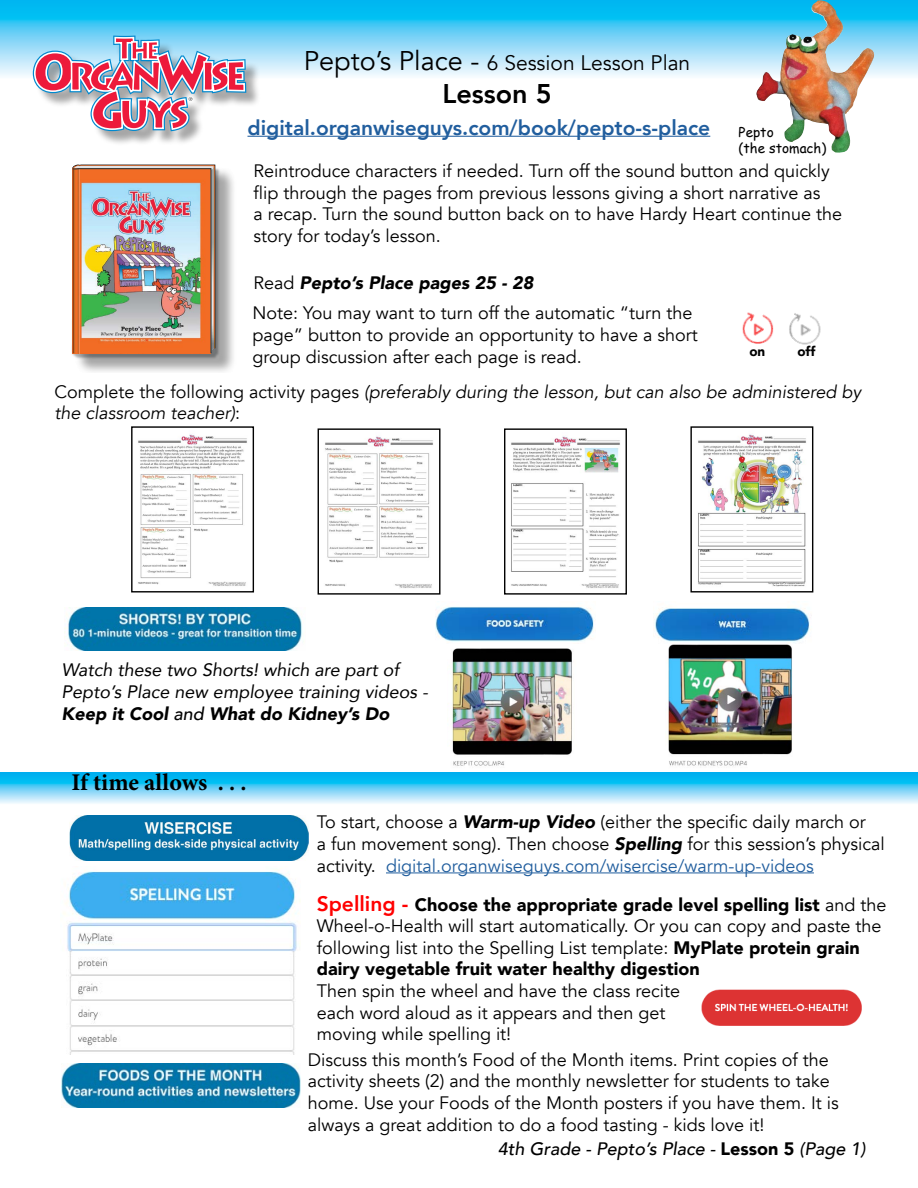
<style>
.page{position:relative;width:918px;height:1188px;background:#fff}
.page>*{position:absolute;margin:0;border:0;box-sizing:border-box;transform-origin:0 0}
.t1{font:800 27px "Avenir";color:#000}
.t2{font:700 24px "Minion Pro";color:#000}
.t3{font:800 21px "Avenir";color:#215e9e}
.t4{font:21px "Avenir";color:#000}
.t5{font:18px/21.6px "Avenir";color:#000}
.t6{font:italic 18px/21.6px "Avenir";color:#000}
.t7{font:italic 18px/21.6px "Avenir";color:#000}
.t8{font:italic 500 18px "Avenir";color:#000}
.t9{font:italic 900 18px "Avenir";color:#000}
.t10{font:13.5px/16.2px "Comic Sans MS";color:#000}
.t11{font:900 13.5px "Avenir";color:#000}
.s1{font-size:27px}
.s2{font-weight:400;font-style:normal}
.s3{font-style:normal}
.s4{font-weight:900}
.s5{font-weight:500}
.s6{font-weight:900;font-style:italic}
.s7{color:#215e9e}
.s8{font-weight:800;font-size:21px;color:#f00}
.s9{font-weight:900;font-style:normal}
</style>
<div class="page">
<svg style="left:0;top:0;width:918px;height:76px;background:#64d1f6"></svg>
<div style="left:35px;top:37px;width:226px;height:109px;background:#000;opacity:.35"></div>
<svg style="left:31px;top:34px;width:217px;height:99px"></svg>
<hr style="left:247px;top:136px;width:463px;height:1px;background:#215e9e">
<img style="left:756px;top:0;width:121px;height:153px">
<div style="left:75px;top:167px;width:162px;height:205px;background:#fafafa"></div>
<img style="left:71px;top:164px;width:162px;height:207px">
<img style="left:72px;top:165px;width:143px;height:189px">
<svg style="left:0;top:773px;width:918px;height:31px;background:#65d0f6"></svg>
<img style="left:742px;top:312px;width:32px;height:32px">
<img style="left:789px;top:313px;width:32px;height:32px">
<img style="left:138px;top:434px;width:109px;height:152px">
<div style="left:131px;top:426px;width:123px;height:167px;border:1px solid #000"></div>
<img style="left:325px;top:436px;width:108px;height:152px">
<div style="left:318px;top:428px;width:122px;height:167px;border:1px solid #000"></div>
<img style="left:511px;top:436px;width:109px;height:152px">
<div style="left:504px;top:428px;width:123px;height:167px;border:1px solid #000"></div>
<img style="left:65px;top:607px;width:238px;height:44px">
<img style="left:698px;top:434px;width:108px;height:153px">
<div style="left:690px;top:426px;width:123px;height:167px;border:1px solid #000"></div>
<img style="left:452px;top:648px;width:120px;height:118px">
<img style="left:435px;top:606px;width:159px;height:36px">
<img style="left:668px;top:644px;width:125px;height:122px">
<img style="left:653px;top:607px;width:157px;height:36px">
<img style="left:61px;top:1064px;width:239px;height:43px">
<img style="left:69px;top:815px;width:239px;height:46px">
<hr style="left:386px;top:872px;width:428px;height:1px;background:#215e9e">
<img style="left:63px;top:871px;width:234px;height:184px">
<img style="left:701px;top:989px;width:161px;height:37px">
<p class="t4" style="left:304px;top:50px;width:388px"><span class="s1">Pepto’s Place -</span> 6 Session Lesson Plan</p>
<h1 class="t1" style="left:442px;top:72px;width:111px">Lesson 5</h1>
<p class="t3" style="left:247px;top:111px;width:464px">digital.organwiseguys.com/book/pepto-s-place</p>
<p class="t10" style="left:739px;top:124px;width:89px">Pepto<br>(the stomach)</p>
<p class="t5" style="left:254px;top:161px;width:590px">Reintroduce characters if needed. Turn off the sound button and quickly flip through the pages from previous lessons giving a short narrative as<br>a recap. Turn the sound button back on to have Hardy Heart continue the story for today’s lesson.</p>
<p class="t9" style="left:254px;top:268px;width:281px"><span class="s2">Read</span> Pepto’s Place pages 25 - 28</p>
<p class="t5" style="left:252px;top:303px;width:447px">Note: You may want to turn off the automatic “turn the page” button to provide an opportunity to have a short group discussion after each page is read.</p>
<p class="t11" style="left:749px;top:340px;width:17px">on</p>
<p class="t11" style="left:797px;top:340px;width:19px">off</p>
<p class="t6" style="left:54px;top:381px;width:808px"><span class="s3">Complete the following activity pages</span> (preferably during the lesson, but can also be administered by the classroom teacher)<span class="s3">:</span></p>
<p class="t7" style="left:62px;top:659px;width:368px">Watch these two Shorts! which are part of<br>Pepto’s Place new employee training videos -<br><span class="s4">Keep it Cool</span> <span class="s5">and</span> <span class="s4">What do Kidney’s Do</span></p>
<h2 class="t2" style="left:71px;top:765px;width:177px">If time allows . . .</h2>
<p class="t5" style="left:317px;top:812px;width:570px">To start, choose a <span class="s6">Warm-up Video</span> (either the specific daily march or<br>a fun movement song). Then choose <span class="s6">Spelling</span> for this session’s physical activity. <span class="s7">digital.organwiseguys.com/wisercise/warm-up-videos</span></p>
<p class="t5" style="left:317px;top:894px;width:571px"><span class="s8">Spelling -</span> <span class="s4">Choose the appropriate grade level spelling list</span> and the Wheel-o-Health will start automatically. Or you can copy and paste the following list into the Spelling List template: <span class="s4">MyPlate protein grain dairy vegetable fruit water healthy digestion</span></p>
<p class="t5" style="left:317px;top:980px;width:365px">Then spin the wheel and have the class recite each word aloud as it appears and then get moving while spelling it!</p>
<p class="t5" style="left:308px;top:1049px;width:533px">Discuss this month’s Food of the Month items. Print copies of the activity sheets (2) and the monthly newsletter for students to take home. Use your Foods of the Month posters if you have them. It is always a great addition to do a food tasting - kids love it!</p>
<p class="t8" style="left:498px;top:1138px;width:369px">4th Grade - Pepto’s Place - <span class="s9">Lesson 5</span> (Page 1)</p>
</div>
